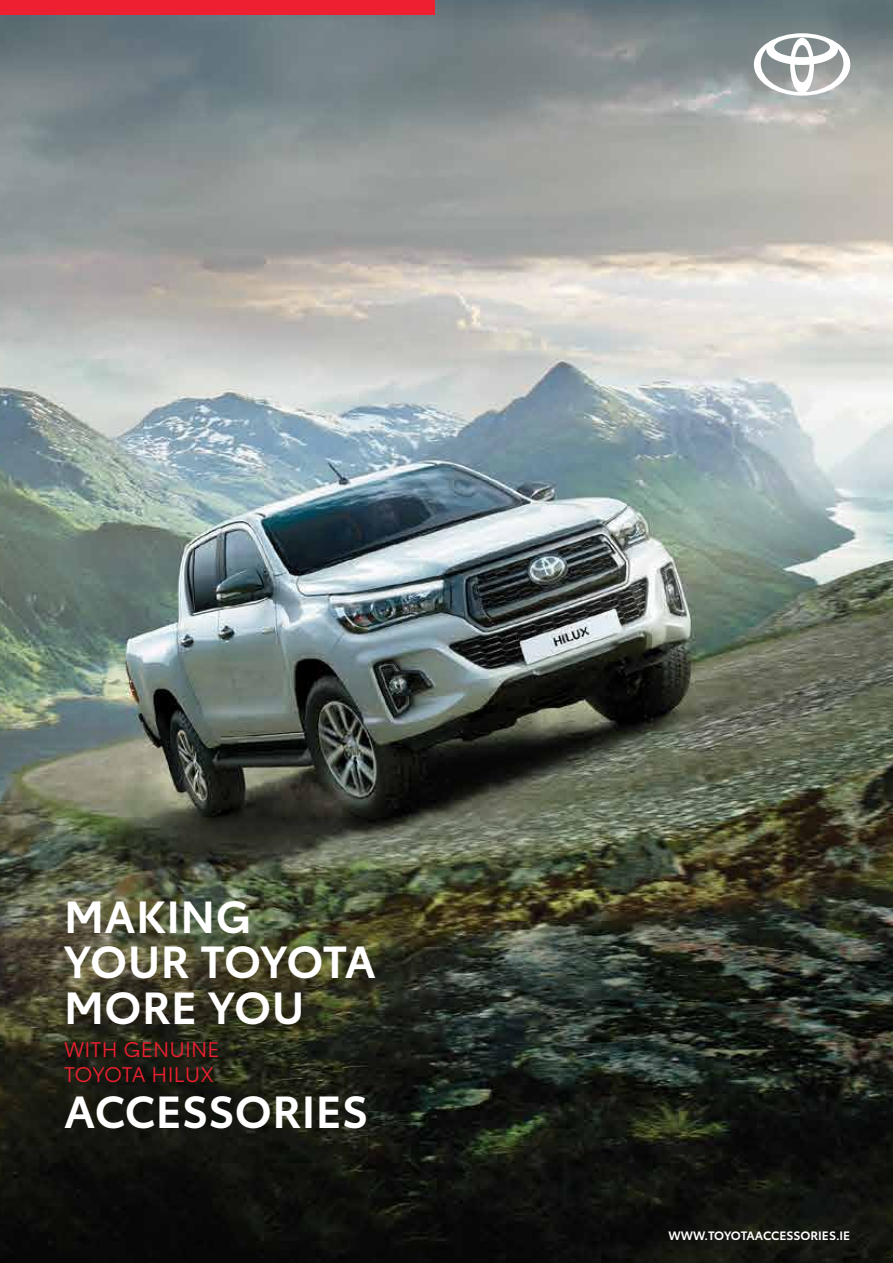
<style>
.page{position:relative;width:893px;height:1263px;background:#fff}
.page>*{position:absolute;margin:0;border:0;box-sizing:border-box;transform-origin:0 0}
.t1{font:600 44.4px/45.6px "Toyota Type";letter-spacing:.01em;color:#fff}
.t2{font:20.85px/24.9px "Toyota Type";letter-spacing:.01em;color:#ed1f30}
.t3{font:600 12px "Toyota Type";color:#fff}
</style>
<div class="page">
<img style="left:0;top:0;width:893px;height:1263px">
<div style="left:0;top:0;width:434px;height:14px;background:#ed1f30"></div>
<svg style="left:754px;top:33px;width:96px;height:63px"></svg>
<p class="t1" style="left:64px;top:890px;width:313px">MAKING<br>YOUR TOYOTA<br>MORE YOU</p>
<p class="t2" style="left:64px;top:1036px;width:157px">WITH GENUINE<br>TOYOTA HILUX</p>
<p class="t1" style="left:64px;top:1085px;width:306px">ACCESSORIES</p>
<p class="t3" style="left:668px;top:1226px;width:183px">WWW.TOYOTAACCESSORIES.IE</p>
</div>
